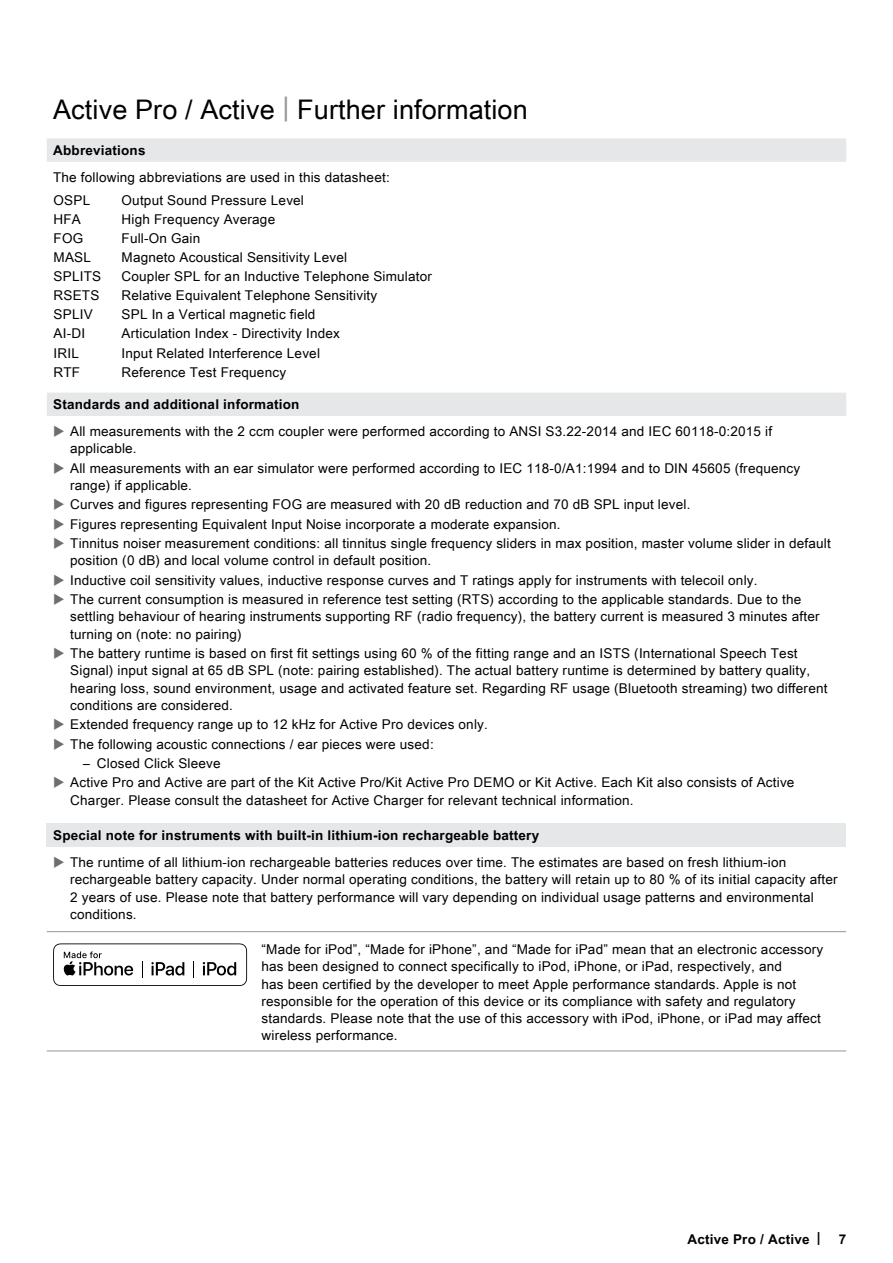
<style>
.page{position:relative;width:893px;height:1263px;background:#fff}
.page>*{position:absolute;margin:0;border:0;box-sizing:border-box;transform-origin:0 0}
.t1{font:27px "Arial Unicode MS";letter-spacing:.005em;color:#000}
.t2{font:13.5px/17.2px "Arial Unicode MS";letter-spacing:.015em;color:#000}
.t3{font:700 13.5px "Arial Unicode MS";letter-spacing:.015em;color:#000}
.s1{color:#939598}
</style>
<div class="page">
<svg style="left:47px;top:138px;width:799px;height:278px"></svg>
<div style="left:47px;top:823px;width:799px;height:24px;background:#e6e7e8"></div>
<hr style="left:47px;top:931px;width:799px;height:1px;background:#939598">
<hr style="left:47px;top:1050px;width:208px;height:1px;background:#939598">
<hr style="left:255px;top:1050px;width:591px;height:1px;background:#939598">
<svg style="left:53px;top:943px;width:194px;height:43px"></svg>
<h1 class="t1" style="left:53px;top:90px;width:476px">Active Pro / Active <span class="s1">|</span> Further information</h1>
<p class="t3" style="left:53px;top:140px;width:94px">Abbreviations</p>
<p class="t2" style="left:53px;top:166px;width:338px;line-height:22.4px">The following abbreviations are used in this datasheet:<br>OSPL</p>
<p class="t2" style="left:122px;top:191px;width:184px">Output Sound Pressure Level</p>
<p class="t2" style="left:54px;top:210px;width:29px">HFA</p>
<p class="t2" style="left:122px;top:210px;width:155px">High Frequency Average</p>
<p class="t2" style="left:54px;top:229px;width:31px">FOG</p>
<p class="t2" style="left:122px;top:229px;width:80px">Full-On Gain</p>
<p class="t2" style="left:54px;top:248px;width:39px">MASL</p>
<p class="t2" style="left:122px;top:248px;width:227px">Magneto Acoustical Sensitivity Level</p>
<p class="t2" style="left:54px;top:267px;width:49px">SPLITS</p>
<p class="t2" style="left:122px;top:267px;width:312px">Coupler SPL for an Inductive Telephone Simulator</p>
<p class="t2" style="left:54px;top:286px;width:47px">RSETS</p>
<p class="t2" style="left:122px;top:286px;width:257px">Relative Equivalent Telephone Sensitivity</p>
<p class="t2" style="left:54px;top:306px;width:41px">SPLIV</p>
<p class="t2" style="left:122px;top:306px;width:195px">SPL In a Vertical magnetic field</p>
<p class="t2" style="left:54px;top:325px;width:33px">AI-DI</p>
<p class="t2" style="left:122px;top:325px;width:220px">Articulation Index - Directivity Index</p>
<p class="t2" style="left:54px;top:344px;width:27px">IRIL</p>
<p class="t2" style="left:122px;top:344px;width:200px">Input Related Interference Level</p>
<p class="t2" style="left:54px;top:363px;width:28px">RTF</p>
<p class="t2" style="left:122px;top:363px;width:166px">Reference Test Frequency</p>
<p class="t3" style="left:53px;top:394px;width:248px">Standards and additional information</p>
<p class="t2" style="left:70px;top:422px;width:704px">All measurements with the 2 ccm coupler were performed according to ANSI S3.22‑2014 and IEC 60118‑0:2015 if applicable.</p>
<p class="t2" style="left:70px;top:459px;width:732px">All measurements with an ear simulator were performed according to IEC 118‑0/A1:1994 and to DIN 45605 (frequency range) if applicable.</p>
<p class="t2" style="left:70px;top:495px;width:762px;line-height:19.4px">Curves and figures representing FOG are measured with 20 dB reduction and 70 dB SPL input level.<br>Figures representing Equivalent Input Noise incorporate a moderate expansion.<br>Tinnitus noiser measurement conditions: all tinnitus single frequency sliders in max position, master volume slider in default</p>
<p class="t2" style="left:70px;top:551px;width:733px;line-height:19.4px">position (0 dB) and local volume control in default position.<br>Inductive coil sensitivity values, inductive response curves and T ratings apply for instruments with telecoil only.<br>The current consumption is measured in reference test setting (RTS) according to the applicable standards. Due to the</p>
<p class="t2" style="left:70px;top:608px;width:751px">settling behaviour of hearing instruments supporting RF (radio frequency), the battery current is measured 3 minutes after turning on (note: no pairing)</p>
<p class="t2" style="left:70px;top:644px;width:759px">The battery runtime is based on first fit settings using 60 % of the fitting range and an ISTS (International Speech Test Signal) input signal at 65 dB SPL (note: pairing established). The actual battery runtime is determined by battery quality, hearing loss, sound environment, usage and activated feature set. Regarding RF usage (Bluetooth streaming) two different conditions are considered.</p>
<p class="t2" style="left:70px;top:714px;width:419px;line-height:19.4px">Extended frequency range up to 12 kHz for Active Pro devices only.<br>The following acoustic connections / ear pieces were used:</p>
<p class="t2" style="left:70px;top:753px;width:726px;line-height:19.4px;text-indent:13px">– Closed Click Sleeve<br>Active Pro and Active are part of the Kit Active Pro/Kit Active Pro DEMO or Kit Active. Each Kit also consists of Active</p>
<p class="t2" style="left:70px;top:791px;width:565px">Charger. Please consult the datasheet for Active Charger for relevant technical information.</p>
<p class="t3" style="left:53px;top:825px;width:488px">Special note for instruments with built-in lithium-ion rechargeable battery</p>
<p class="t2" style="left:70px;top:853px;width:769px">The runtime of all lithium-ion rechargeable batteries reduces over time. The estimates are based on fresh lithium-ion rechargeable battery capacity. Under normal operating conditions, the battery will retain up to 80 % of its initial capacity after 2 years of use. Please note that battery performance will vary depending on individual usage patterns and environmental conditions.</p>
<p class="t2" style="left:261px;top:940px;width:563px">“Made for iPod”, “Made for iPhone”, and “Made for iPad” mean that an electronic accessory has been designed to connect specifically to iPod, iPhone, or iPad, respectively, and<br>has been certified by the developer to meet Apple performance standards. Apple is not responsible for the operation of this device or its compliance with safety and regulatory standards. Please note that the use of this accessory with iPod, iPhone, or iPad may affect wireless performance.</p>
<p class="t3" style="left:687px;top:1229px;width:135px">Active Pro / Active |</p>
<p class="t3" style="left:839px;top:1229px;width:9px">7</p>
</div>
